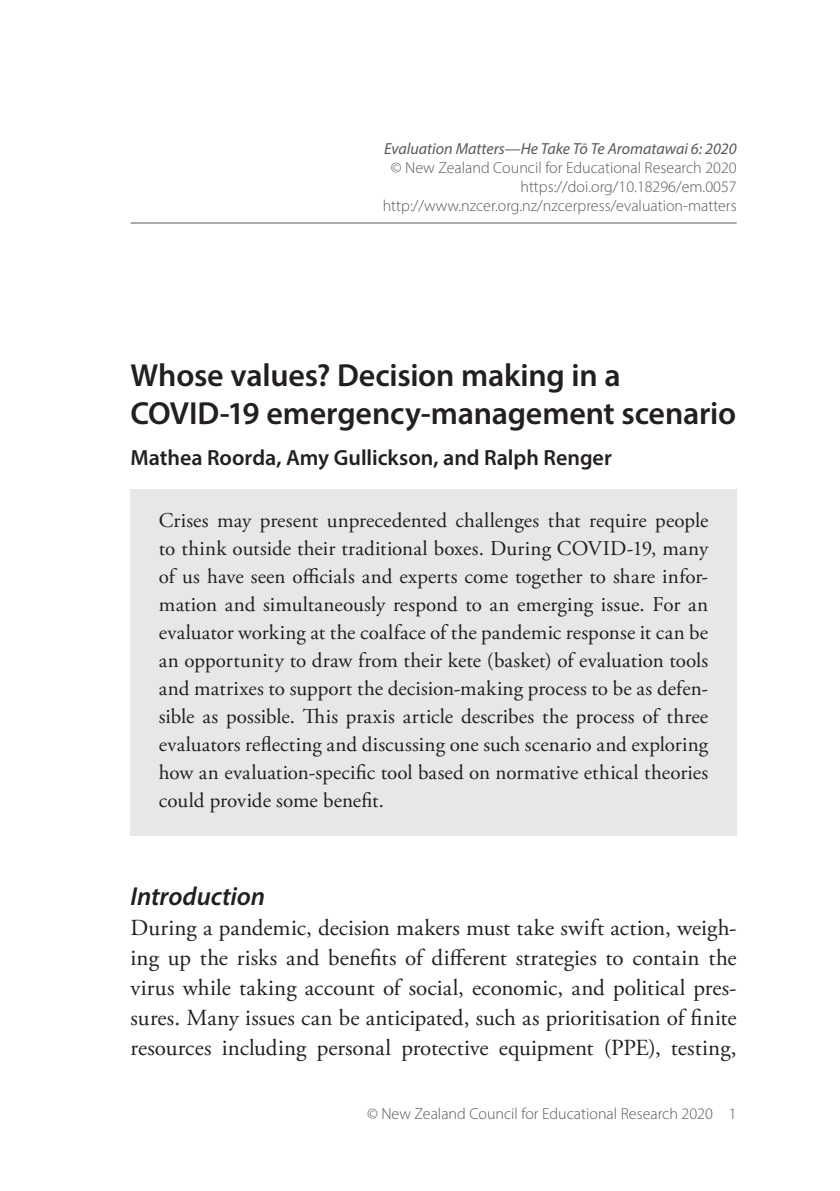
<style>
.page{position:relative;width:840px;height:1191px;background:#fff}
.page>*{position:absolute;margin:0;border:0;box-sizing:border-box;transform-origin:0 0}
.heading{font:600 32px/38px "Myriad Pro";letter-spacing:-.005em;color:#231f20}
.heading_2{font:italic 600 26px "Myriad Pro";letter-spacing:-.005em;color:#231f20}
.body_first{font:23px/30px "Adobe Garamond Pro";color:#231f20;text-align:justify}
.Author_names{font:600 22px "Myriad Pro";color:#231f20}
.quote_abstract_text{font:21px/28px "Adobe Garamond Pro";color:#231f20;text-align:justify}
.article_title{font:300 16px/19.2px "Myriad Pro";color:#57585a;text-align:right}
.s1{font-weight:400;font-style:italic}
</style>
<div class="page">
<hr style="left:130px;top:223px;width:606px;height:1px;background:#57585a">
<div style="left:130px;top:489px;width:606px;height:346px;background:#e6e7e9"></div>
<p class="article_title" style="left:382px;top:139px;width:355px"><span class="s1">Evaluation Matters—He Take Tō Te Aromatawai 6: 2020 </span>© New Zealand Council for Educational Research 2020 https://doi.org/10.18296/em.0057 http://www.nzcer.org.nz/nzcerpress/evaluation-matters</p>
<p class="heading" style="left:130px;top:355px;width:606px">Whose values? Decision making in a<br>COVID-19 emergency-management scenario</p>
<p class="Author_names" style="left:130px;top:443px;width:482px">Mathea Roorda, Amy Gullickson, and Ralph Renger</p>
<p class="quote_abstract_text" style="left:159px;top:507px;width:550px">Crises may present unprecedented challenges that require people to think outside their traditional boxes. During COVID-19, many of us have seen officials and experts come together to share infor&shy;mation and simultaneously respond to an emerging issue. For an evaluator working at the coalface of the pandemic response it can be an opportunity to draw from their kete (basket) of evaluation tools and matrixes to support the decision-making process to be as defen&shy;sible as possible. This praxis article describes the process of three evaluators reflecting and discussing one such scenario and exploring how an evaluation-specific tool based on normative ethical theories could provide some benefit.</p>
<p class="heading_2" style="left:130px;top:879px;width:136px">Introduction</p>
<p class="body_first" style="left:130px;top:913px;width:607px">During a pandemic, decision makers must take swift action, weigh&shy;ing up the risks and benefits of different strategies to contain the virus while taking account of social, economic, and political pres&shy;sures. Many issues can be anticipated, such as prioritisation of finite resources including personal protective equipment (PPE), testing,</p>
<p class="article_title" style="left:367px;top:1103px;width:371px">© New Zealand Council for Educational Research 2020 1</p>
</div>
